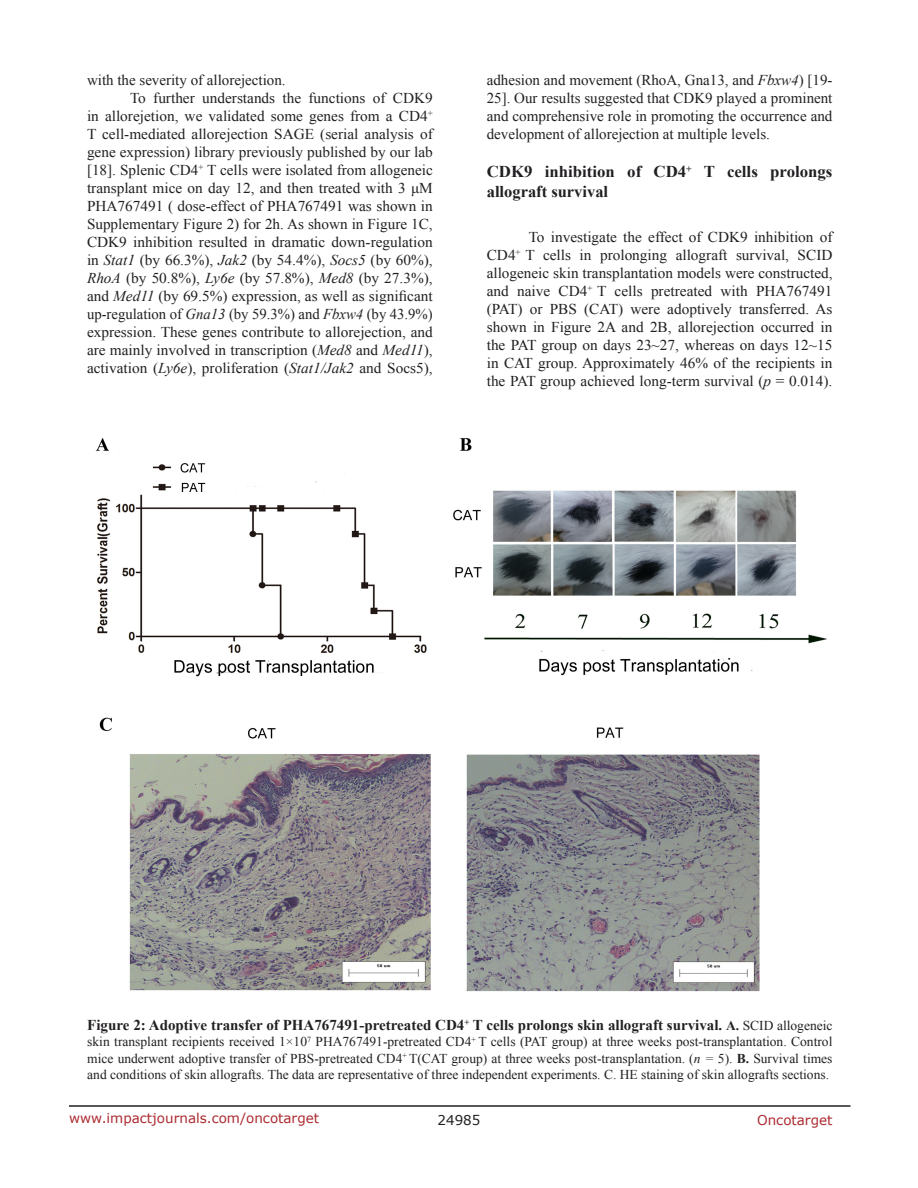
<style>
.page{position:relative;width:918px;height:1188px;background:#fff}
.page>*{position:absolute;margin:0;border:0;box-sizing:border-box;transform-origin:0 0}
.SubHeading{font:700 16.5px/19.8px "Times New Roman";color:#221f22}
.BodyText{font:15px/18px "Times New Roman";color:#221f22;text-align:justify}
.FigureText{font:700 15px "Times New Roman";color:#221f22}
.FigureText-2{font:13.5px/16.2px "Times New Roman";color:#221f22;text-align:justify}
.t1{font:13.5px "Verdana";color:#ac2b31}
.t2{font:13.5px "Verdana";color:#221f22}
.s1{font-style:italic}
.s2{font-size:13.5px}
.s3{font-weight:400;font-size:13.5px}
.s4{font-weight:700}
</style>
<div class="page">
<hr style="left:69px;top:1105px;width:781px;height:2px;background:#231f20">
<img style="left:95px;top:438px;width:732px;height:554px">
<p class="BodyText" style="left:87px;top:71px;width:200px">with the severity of allorejection.</p>
<p class="BodyText" style="left:87px;top:89px;width:347px;text-indent:43px">To further understands the functions of CDK9 in allorejetion, we validated some genes from a CD4<sup>+ </sup>T cell-mediated allorejection SAGE (serial analysis of gene expression) library previously published by our lab [18]. Splenic CD4<sup>+</sup> T cells were isolated from allogeneic transplant mice on day 12, and then treated with 3 μM PHA767491 ( dose-effect of PHA767491 was shown in Supplementary Figure 2) for 2h. As shown in Figure 1C, CDK9 inhibition resulted in dramatic down-regulation in <span class="s1">Stat1</span> (by 66.3%), <span class="s1">Jak2</span> (by 54.4%), <span class="s1">Socs5</span> (by 60%), <span class="s1">RhoA</span> (by 50.8%), <span class="s1">Ly6e</span> (by 57.8%), <span class="s1">Med8</span> (by 27.3%), and <span class="s1">Med11</span> (by 69.5%) expression, as well as significant up-regulation of <span class="s1">Gna13</span> (by 59.3%) and <span class="s1">Fbxw4</span> (by 43.9%) expression. These genes contribute to allorejection, and are mainly involved in transcription (<span class="s1">Med8</span> and <span class="s1">Med11</span>), activation (<span class="s1">Ly6e</span>), proliferation (<span class="s1">Stat1/Jak2</span> and Socs5),</p>
<p class="BodyText" style="left:487px;top:71px;width:347px">adhesion and movement (RhoA, Gna13, and <span class="s1">Fbxw4</span>) [19- 25]. Our results suggested that CDK9 played a prominent and comprehensive role in promoting the occurrence and development of allorejection at multiple levels.</p>
<p class="SubHeading" style="left:487px;top:161px;width:347px">CDK9 inhibition of CD4<sup>+</sup> T cells prolongs allograft survival</p>
<p class="BodyText" style="left:487px;top:228px;width:347px;text-indent:42px">To investigate the effect of CDK9 inhibition of CD4<sup>+</sup> T cells in prolonging allograft survival, SCID allogeneic skin transplantation models were constructed, and naive CD4<sup>+</sup> T cells pretreated with PHA767491 (PAT) or PBS (CAT) were adoptively transferred. As shown in Figure 2A and 2B, allorejection occurred in the PAT group on days 23~27, whereas on days 12~15 in CAT group. Approximately 46% of the recipients in the PAT group achieved long-term survival (<span class="s1">p</span> = 0.014).</p>
<p class="FigureText" style="left:87px;top:1015px;width:747px">Figure 2: Adoptive transfer of PHA767491-pretreated CD4<sup>+</sup> T cells prolongs skin allograft survival. <span class="s2">A.</span> <span class="s3">SCID allogeneic</span></p>
<p class="FigureText-2" style="left:87px;top:1034px;width:747px">skin transplant recipients received 1×10<sup>7</sup> PHA767491-pretreated CD4<sup>+</sup> T cells (PAT group) at three weeks post-transplantation. Control mice underwent adoptive transfer of PBS-pretreated CD4<sup>+</sup> T(CAT group) at three weeks post-transplantation. (<span class="s1">n =</span> 5). <span class="s4">B.</span> Survival times and conditions of skin allografts. The data are representative of three independent experiments. C. HE staining of skin allografts sections.</p>
<p class="t1" style="left:69px;top:1109px;width:252px">www.impactjournals.com/oncotarget</p>
<p class="t2" style="left:438px;top:1111px;width:44px">24985</p>
<p class="t1" style="left:757px;top:1111px;width:77px">Oncotarget</p>
</div>
